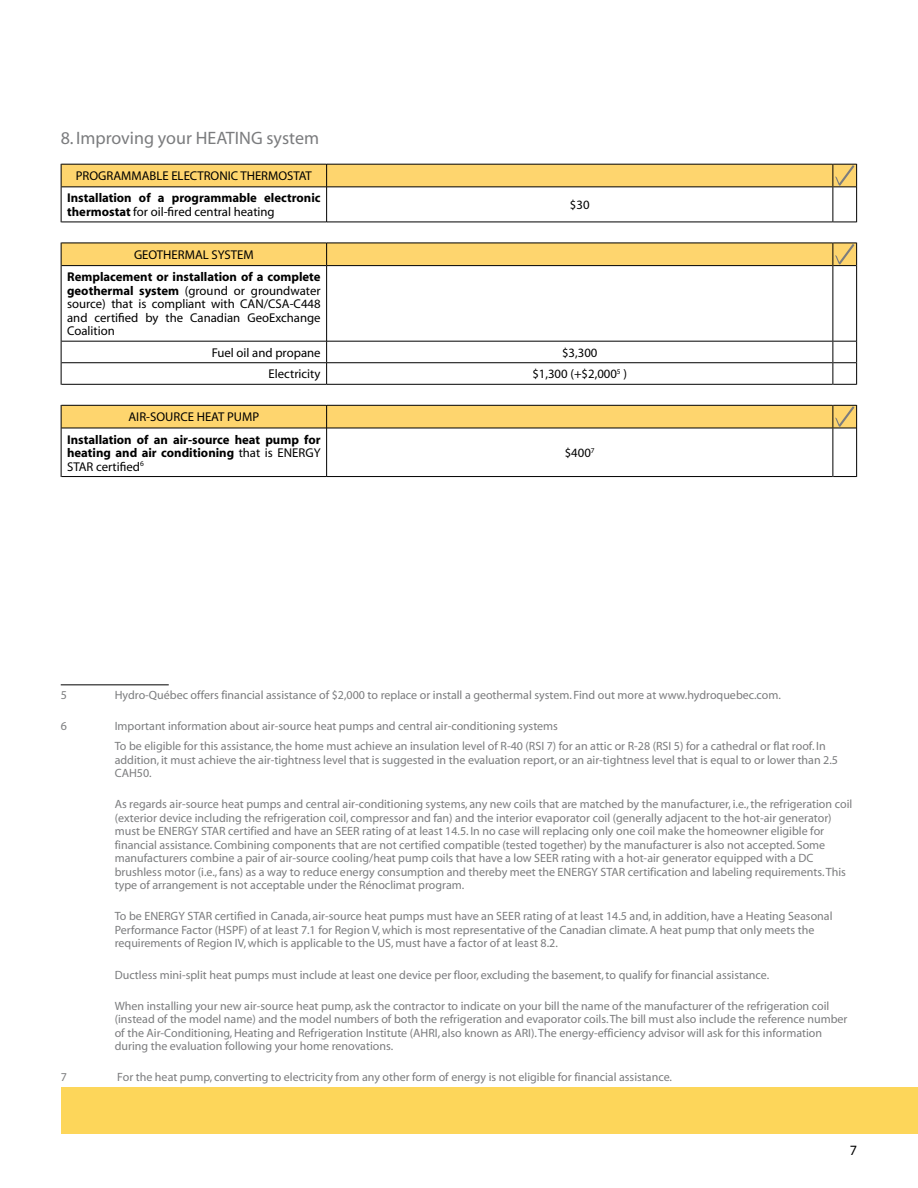
<style>
.page{position:relative;width:918px;height:1188px;background:#fff}
.page>*{position:absolute;margin:0;border:0;box-sizing:border-box;transform-origin:0 0}
.t1{font:18px "Myriad";color:#7b7c7e}
.t2{font:14.25px "Myriad";color:#000}
.t3{font:700 12.75px/13.5px "Myriad";color:#000}
.t4{font:12.75px/13.5px "Myriad";color:#000;text-align:justify}
.t5{font:12px/13.5px "Myriad";color:#7b7c7e}
.s1{font-weight:400}
</style>
<div class="page">
<div style="left:61px;top:1087px;width:857px;height:47px;background:#fdd65a"></div>
<hr style="left:61px;top:685px;width:108px;height:1px;background:#000">
<hr style="left:61px;top:187px;width:1px;height:35px;background:#000">
<hr style="left:856px;top:187px;width:1px;height:35px;background:#000">
<hr style="left:62px;top:222px;width:264px;height:1px;background:#000">
<hr style="left:327px;top:222px;width:505px;height:1px;background:#000">
<svg style="left:833px;top:222px;width:23px;height:1px"></svg>
<hr style="left:326px;top:187px;width:1px;height:35px;background:#000">
<hr style="left:832px;top:187px;width:1px;height:35px;background:#000">
<svg style="left:61px;top:164px;width:796px;height:23px;background:#edc767"></svg>
<hr style="left:61px;top:266px;width:1px;height:75px;background:#000">
<hr style="left:856px;top:266px;width:1px;height:75px;background:#000">
<svg style="left:61px;top:341px;width:1px;height:44px"></svg>
<hr style="left:62px;top:384px;width:264px;height:1px;background:#000">
<hr style="left:327px;top:384px;width:505px;height:1px;background:#000">
<hr style="left:326px;top:266px;width:1px;height:75px;background:#000">
<hr style="left:832px;top:266px;width:1px;height:75px;background:#000">
<hr style="left:62px;top:341px;width:264px;height:1px;background:#000">
<hr style="left:327px;top:341px;width:505px;height:1px;background:#000">
<hr style="left:62px;top:362px;width:264px;height:1px;background:#000">
<hr style="left:327px;top:362px;width:505px;height:1px;background:#000">
<svg style="left:326px;top:341px;width:1px;height:44px"></svg>
<svg style="left:832px;top:341px;width:25px;height:44px"></svg>
<svg style="left:61px;top:243px;width:796px;height:23px;background:#edc767"></svg>
<hr style="left:61px;top:428px;width:1px;height:49px;background:#000">
<hr style="left:856px;top:428px;width:1px;height:49px;background:#000">
<hr style="left:62px;top:476px;width:264px;height:1px;background:#000">
<hr style="left:327px;top:476px;width:505px;height:1px;background:#000">
<svg style="left:833px;top:476px;width:23px;height:1px"></svg>
<hr style="left:326px;top:428px;width:1px;height:49px;background:#000">
<hr style="left:832px;top:428px;width:1px;height:49px;background:#000">
<svg style="left:61px;top:405px;width:796px;height:24px;background:#e9c468"></svg>
<h1 class="t1" style="left:61px;top:129px;width:146px">8. Improving your HEATING</h1>
<h1 class="t1" style="left:267px;top:129px;width:54px">system</h1>
<p class="t4" style="left:76px;top:170px;width:238px">programmable electronic thermostat</p>
<p class="t3" style="left:67px;top:192px;width:255px">Installation of a programmable electronic thermostat <span class="s1">for oil-fired central heating</span></p>
<p class="t4" style="left:570px;top:199px;width:21px">$30</p>
<p class="t4" style="left:134px;top:249px;width:121px">Geothermal system</p>
<p class="t3" style="left:67px;top:271px;width:255px;text-align:justify">Remplacement or installation of a complete geothermal system <span class="s1">(ground or groundwater source) that is compliant with CAN</span></p>
<p class="t4" style="left:67px;top:298px;width:255px;text-indent:197px">/CSA-C448 and certified by the Canadian GeoExchange Coalition</p>
<p class="t4" style="left:212px;top:346px;width:110px">Fuel oil and propane</p>
<p class="t4" style="left:562px;top:346px;width:37px">$3,300</p>
<p class="t4" style="left:269px;top:368px;width:54px">Electricity</p>
<p class="t4" style="left:532px;top:368px;width:96px">$1,300 (+$2,000<sup>5</sup> )</p>
<p class="t4" style="left:129px;top:411px;width:132px">air-source heat pump</p>
<p class="t3" style="left:67px;top:433px;width:255px">Installation of an air-source heat pump for heating and air conditioning <span class="s1">that is ENERGY<br>STAR</span></p>
<p class="t4" style="left:565px;top:447px;width:31px">$400<sup>7</sup></p>
<p class="t4" style="left:96px;top:460px;width:49px">certified<sup>6</sup></p>
<p class="t5" style="left:61px;top:689px;width:26px">5 H</p>
<p class="t5" style="left:123px;top:689px;width:660px">ydro-Québec offers financial assistance of $2,000 to replace or install a geothermal system. Find out more at www.hydroquebec.com.</p>
<p class="t5" style="left:61px;top:720px;width:33px">6 I</p>
<p class="t5" style="left:115px;top:717px;width:712px;line-height:20.2px">mportant information about air-source heat pumps and central air-conditioning systems<br>To be eligible for this assistance, the home must achieve an insulation level of R-40 (RSI 7) for an attic or R-28 (RSI 5) for a cathedral or flat roof. In</p>
<p class="t5" style="left:115px;top:754px;width:725px">addition, it must achieve the air-tightness level that is suggested in the evaluation report, or an air-tightness level that is equal to or lower than 2.5<br>CAH</p>
<p class="t5" style="left:137px;top:767px;width:16px">50.</p>
<p class="t5" style="left:115px;top:798px;width:739px">As regards air-source heat pumps and central air-conditioning systems, any new coils that are matched by the manufacturer, i.e., the refrigeration coil (exterior device including the refrigeration coil, compressor and fan) and the interior evaporator coil (generally adjacent to the hot-air generator) must be ENERGY</p>
<p class="t5" style="left:115px;top:825px;width:712px;text-align:justify;text-indent:247px">rating of at least 14.5. In no case will replacing only one coil make the homeowner eligible for financial assistance. Combining components that are not certified compatible (tested together) by the manufacturer is also not accepted. Some manufacturers combine a pair of air-source cooling/heat pump coils that have a low SEER</p>
<p class="t5" style="left:201px;top:825px;width:7px">STAR</p>
<p class="t5" style="left:228px;top:825px;width:115px">certified and have an SEER</p>
<p class="t5" style="left:115px;top:852px;width:692px;text-indent:446px">rating with a hot-air generator equipped with a DC brushless motor (i.e., fans) as a way to reduce energy consumption and thereby meet the ENERGY</p>
<p class="t5" style="left:601px;top:866px;width:7px">STAR</p>
<p class="t5" style="left:628px;top:866px;width:219px">certification and labeling requirements. This</p>
<p class="t5" style="left:115px;top:879px;width:351px">type of arrangement is not acceptable under the Rénoclimat program.</p>
<p class="t5" style="left:115px;top:910px;width:38px">To be ENERGY</p>
<p class="t5" style="left:187px;top:910px;width:7px">STAR</p>
<p class="t5" style="left:215px;top:910px;width:289px">certified in Canada, air-source heat pumps must have an SEER</p>
<p class="t5" style="left:523px;top:910px;width:311px">rating of at least 14.5 and, in addition, have a Heating Seasonal</p>
<p class="t5" style="left:115px;top:924px;width:111px">Performance Factor (HSPF</p>
<p class="t5" style="left:115px;top:924px;width:701px;text-indent:130px">) of at least 7.1 for Region V, which is most representative of the Canadian climate. A heat pump that only meets the requirements of Region IV, which is applicable to the US, must have a factor of at least 8.2.</p>
<p class="t5" style="left:115px;top:968px;width:656px">Ductless mini-split heat pumps must include at least one device per floor, excluding the basement, to qualify for financial assistance.</p>
<p class="t5" style="left:115px;top:999px;width:734px">When installing your new air-source heat pump, ask the contractor to indicate on your bill the name of the manufacturer of the refrigeration coil (instead of the model name) and the model numbers of both the refrigeration and evaporator coils. The bill must also include the reference number of the Air-Conditioning, Heating and Refrigeration Institute (AHRI</p>
<p class="t5" style="left:438px;top:1026px;width:386px">, also known as ARI). The energy-efficiency advisor will ask for this information</p>
<p class="t5" style="left:115px;top:1040px;width:280px">during the evaluation following your home renovations.</p>
<p class="t5" style="left:61px;top:1071px;width:8px">7</p>
<p class="t5" style="left:117px;top:1071px;width:556px">For the heat pump, converting to electricity from any other form of energy is not eligible for financial assistance.</p>
<p class="t2" style="left:850px;top:1143px;width:9px">7</p>
</div>
